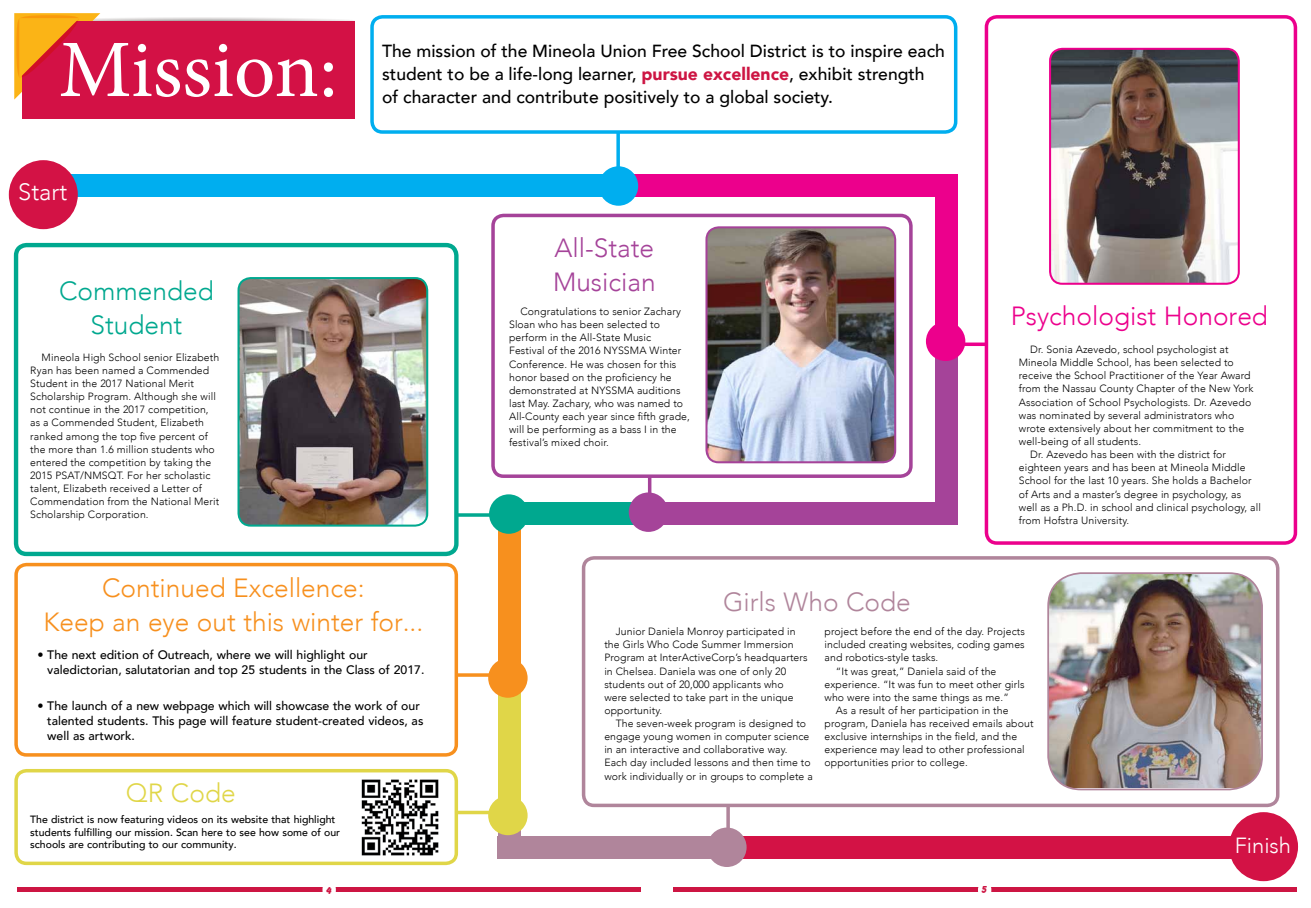
<style>
.page{position:relative;width:1311px;height:908px;background:#fff}
.page>*{position:absolute;margin:0;border:0;box-sizing:border-box;transform-origin:0 0}
.t1{font:81.55px "Minion Pro";letter-spacing:-.005em;color:#fff}
.t2{font:300 26.25px/33.7px "Avenir";color:#f7901e;text-align:center}
.t3{font:300 26.25px "Avenir";color:#ec008c}
.t4{font:300 26.25px/33.7px "Avenir";color:#a54399}
.t5{font:300 26.25px/33.7px "Avenir";color:#00a88f;text-align:center}
.t6{font:300 26.25px "Avenir";color:#b0859b}
.t7{font:300 26.25px "Avenir";color:#e0d648}
.t8{font:300 23.62px "Avenir";color:#fff}
.t9{font:300 21.88px "Avenir";color:#fff}
.t10{font:500 17.5px/22.8px "Avenir";color:#000}
.t11{font:500 12.25px/14.9px "Avenir";color:#000}
.t12{font:300 10.5px/13.1px "Avenir";letter-spacing:.01em;color:#000}
.t13{font:500 10.5px/12.6px "Avenir";color:#000}
.t14{font:700 10.5px "Balloon D Extr";color:#cd1543}
.s1{font-weight:900;color:#cd1543}
</style>
<div class="page">
<div style="left:18px;top:886px;width:622px;height:5px;background:#cd1543"></div>
<div style="left:322px;top:879px;width:14px;height:20px;background:#fff;border-radius:50%"></div>
<div style="left:22px;top:21px;width:333px;height:97px;background:#d31145"></div>
<svg style="left:14px;top:13px;width:340px;height:86px"></svg>
<div style="left:673px;top:886px;width:623px;height:5px;background:#cd1543"></div>
<div style="left:978px;top:883px;width:13px;height:16px;background:#fff;border-radius:6px"></div>
<div style="left:14px;top:243px;width:444px;height:313px;border:4px solid #00a88f;border-radius:10px"></div>
<div style="left:14px;top:562px;width:444px;height:194px;border:4px solid #f7901e;border-radius:10px"></div>
<div style="left:14px;top:768px;width:444px;height:96px;border:4px solid #e0d648;border-radius:10px"></div>
<div style="left:491px;top:214px;width:421px;height:264px;border:4px solid #a54399;border-radius:10px"></div>
<div style="left:984px;top:15px;width:313px;height:529px;border:4px solid #ec008c;border-radius:10px"></div>
<div style="left:370px;top:15px;width:587px;height:119px;border:4px solid #00aeef;border-radius:11px"></div>
<div style="left:582px;top:556px;width:697px;height:250px;border:4px solid #b0859b;border-radius:10px"></div>
<div style="left:24px;top:174px;width:595px;height:22px;background:#00aeef"></div>
<div style="left:628px;top:174px;width:319px;height:23px;background:#ec008c"></div>
<div style="left:934px;top:174px;width:23px;height:171px;background:#ec008c"></div>
<div style="left:934px;top:354px;width:23px;height:170px;background:#a54399"></div>
<div style="left:651px;top:501px;width:306px;height:23px;background:#a54399"></div>
<div style="left:498px;top:501px;width:153px;height:23px;background:#00a88f"></div>
<svg style="left:498px;top:830px;width:22px;height:6px"></svg>
<div style="left:498px;top:836px;width:232px;height:22px;background:#b0859b"></div>
<div style="left:728px;top:836px;width:551px;height:22px;background:#d31245"></div>
<div style="left:498px;top:520px;width:22px;height:172px;background:#f7901e"></div>
<div style="left:498px;top:688px;width:22px;height:120px;background:#e0d648"></div>
<div style="left:599px;top:166px;width:39px;height:40px;background:#00aeef;border-radius:50%"></div>
<div style="left:9px;top:160px;width:69px;height:69px;background:#d31245;border-radius:50%"></div>
<div style="left:1229px;top:811px;width:68px;height:69px;background:#d31245;border-radius:50%"></div>
<div style="left:926px;top:321px;width:39px;height:40px;background:#ec008c;border-radius:50%"></div>
<div style="left:489px;top:494px;width:39px;height:39px;background:#00a88f;border-radius:50%"></div>
<div style="left:488px;top:658px;width:39px;height:39px;background:#f7901e;border-radius:50%"></div>
<div style="left:488px;top:795px;width:39px;height:39px;background:#e0d648;border-radius:50%"></div>
<div style="left:628px;top:492px;width:40px;height:39px;background:#a54399;border-radius:50%"></div>
<div style="left:707px;top:827px;width:39px;height:39px;background:#b0859b;border-radius:50%"></div>
<hr style="left:947px;top:342px;width:39px;height:4px;background:#ec008c">
<hr style="left:455px;top:513px;width:53px;height:3px;background:#00a88f">
<hr style="left:455px;top:673px;width:53px;height:3px;background:#f7901e">
<hr style="left:455px;top:810px;width:53px;height:4px;background:#e0d648">
<hr style="left:648px;top:476px;width:3px;height:33px;background:#a54399">
<svg style="left:616px;top:132px;width:4px;height:35px"></svg>
<svg style="left:726px;top:805px;width:4px;height:23px"></svg>
<img style="left:361px;top:779px;width:78px;height:77px">
<img style="left:1050px;top:573px;width:211px;height:214px">
<div style="left:1047px;top:572px;width:215px;height:218px;border:2px solid #b0859b;border-radius:33px"></div>
<img style="left:708px;top:229px;width:187px;height:233px">
<div style="left:705px;top:226px;width:191px;height:237px;border:2px solid #a54399;border-radius:12px"></div>
<img style="left:1051px;top:49px;width:187px;height:234px">
<div style="left:1049px;top:48px;width:190px;height:237px;border:2px solid #ec008c;border-radius:12px"></div>
<img style="left:239px;top:279px;width:188px;height:246px">
<div style="left:237px;top:277px;width:191px;height:249px;border:2px solid #00a88f;border-radius:12px"></div>
<h1 class="t1" style="left:59px;top:15px;width:280px">Mission:</h1>
<h3 class="t8" style="left:18px;top:178px;width:50px">Start</h3>
<h2 class="t5" style="left:59px;top:274px;width:156px">Commended<br>Student</h2>
<p class="t12" style="left:30px;top:350px;width:191px;text-indent:11px">Mineola High School senior Elizabeth Ryan has been named a Commended Student in the 2017 National Merit Scholarship Program. Although she will not continue in the 2017 competition, as a Commended Student, Elizabeth ranked among the top five percent of the more than 1.6 million students who entered the competition by taking the 2015 PSAT/NMSQT. For her scholastic talent, Elizabeth received a Letter of Commendation from the National Merit Scholarship Corporation.</p>
<h3 class="t10" style="left:382px;top:39px;width:564px">The mission of the Mineola Union Free School District is to inspire each student to be a life-long learner, <span class="s1">pursue excellence</span>, exhibit strength of character and contribute positively to a global society.</h3>
<h2 class="t4" style="left:553px;top:231px;width:104px">All-State<br>Musician</h2>
<p class="t12" style="left:509px;top:305px;width:182px;text-indent:11px">Congratulations to senior Zachary Sloan who has been selected to perform in the All-State Music<br>Festival of the 2016 NYSSMA Winter Conference. He was chosen for this honor based on the proficiency he demonstrated at NYSSMA auditions last May. Zachary, who was named to All-County each year since fifth grade, will be performing as a bass I in the festival’s mixed choir.</p>
<h2 class="t3" style="left:1010px;top:300px;width:258px">Psychologist Honored</h2>
<p class="t12" style="left:1030px;top:343px;width:200px">Dr. Sonia Azevedo, school psychologist at</p>
<p class="t12" style="left:1018px;top:356px;width:216px">Mineola Middle School, has been selected to</p>
<p class="t12" style="left:1018px;top:369px;width:233px">receive the School Practitioner of the Year Award</p>
<p class="t12" style="left:1018px;top:382px;width:236px">from the Nassau County Chapter of the New York</p>
<p class="t12" style="left:1018px;top:395px;width:234px">Association of School Psychologists. Dr. Azevedo</p>
<p class="t12" style="left:1018px;top:408px;width:217px">was nominated by several administrators who</p>
<p class="t12" style="left:1018px;top:421px;width:227px">wrote extensively about her commitment to the</p>
<p class="t12" style="left:1018px;top:434px;width:124px">well-being of all students.</p>
<p class="t12" style="left:1030px;top:448px;width:197px">Dr. Azevedo has been with the district for</p>
<p class="t12" style="left:1018px;top:461px;width:228px">eighteen years and has been at Mineola Middle</p>
<p class="t12" style="left:1018px;top:474px;width:234px">School for the last 10 years. She holds a Bachelor</p>
<p class="t12" style="left:1018px;top:487px;width:224px">of Arts and a master’s degree in psychology, as</p>
<p class="t12" style="left:1018px;top:500px;width:243px">well as a Ph.D. in school and clinical psychology, all</p>
<p class="t12" style="left:1018px;top:513px;width:112px">from Hofstra University.</p>
<h2 class="t2" style="left:43px;top:571px;width:381px">Continued Excellence:<br>Keep an eye out this winter for...</h2>
<p class="t11" style="left:47px;top:647px;width:378px;text-indent:-10px">• The next edition of Outreach, where we will highlight our valedictorian, salutatorian and top 25 students in the Class of 2017.</p>
<p class="t11" style="left:47px;top:697px;width:377px;text-indent:-10px">• The launch of a new webpage which will showcase the work of our talented students. This page will feature student-created videos, as well as artwork.</p>
<h2 class="t7" style="left:126px;top:776px;width:111px">QR Code</h2>
<p class="t13" style="left:30px;top:812px;width:311px">The district is now featuring videos on its website that highlight students fulfilling our mission. Scan here to see how some of our schools are contributing to our community.</p>
<p class="t14" style="left:326px;top:884px;width:7px">4</p>
<h2 class="t6" style="left:723px;top:586px;width:189px">Girls Who Code</h2>
<p class="t12" style="left:604px;top:624px;width:205px;text-indent:11px">Junior Daniela Monroy participated in the Girls Who Code Summer Immersion Program at InterActiveCorp’s headquarters in Chelsea. Daniela was one of only 20 students out of 20,000 applicants who were selected to take part in the unique opportunity.</p>
<p class="t12" style="left:604px;top:716px;width:210px;text-indent:11px">The seven-week program is designed to engage young women in computer science in an interactive and collaborative way.<br>Each day included lessons and then time to work individually or in groups to complete a</p>
<p class="t12" style="left:824px;top:624px;width:202px">project before the end of the day. Projects</p>
<p class="t12" style="left:824px;top:638px;width:202px">included creating websites, coding games</p>
<p class="t12" style="left:824px;top:651px;width:115px">and robotics-style tasks.</p>
<p class="t12" style="left:836px;top:664px;width:162px">“It was great,” Daniela said of the</p>
<p class="t12" style="left:824px;top:677px;width:201px">experience. “It was fun to meet other girls</p>
<p class="t12" style="left:824px;top:690px;width:186px">who were into the same things as me.”</p>
<p class="t12" style="left:836px;top:703px;width:174px">As a result of her participation in the</p>
<p class="t12" style="left:824px;top:716px;width:210px">program, Daniela has received emails about</p>
<p class="t12" style="left:824px;top:729px;width:194px">exclusive internships in the field, and the</p>
<p class="t12" style="left:824px;top:743px;width:202px">experience may lead to other professional</p>
<p class="t12" style="left:824px;top:756px;width:145px">opportunities prior to college.</p>
<p class="t14" style="left:981px;top:883px;width:6px">5</p>
<h3 class="t9" style="left:1234px;top:832px;width:58px">Finish</h3>
</div>
